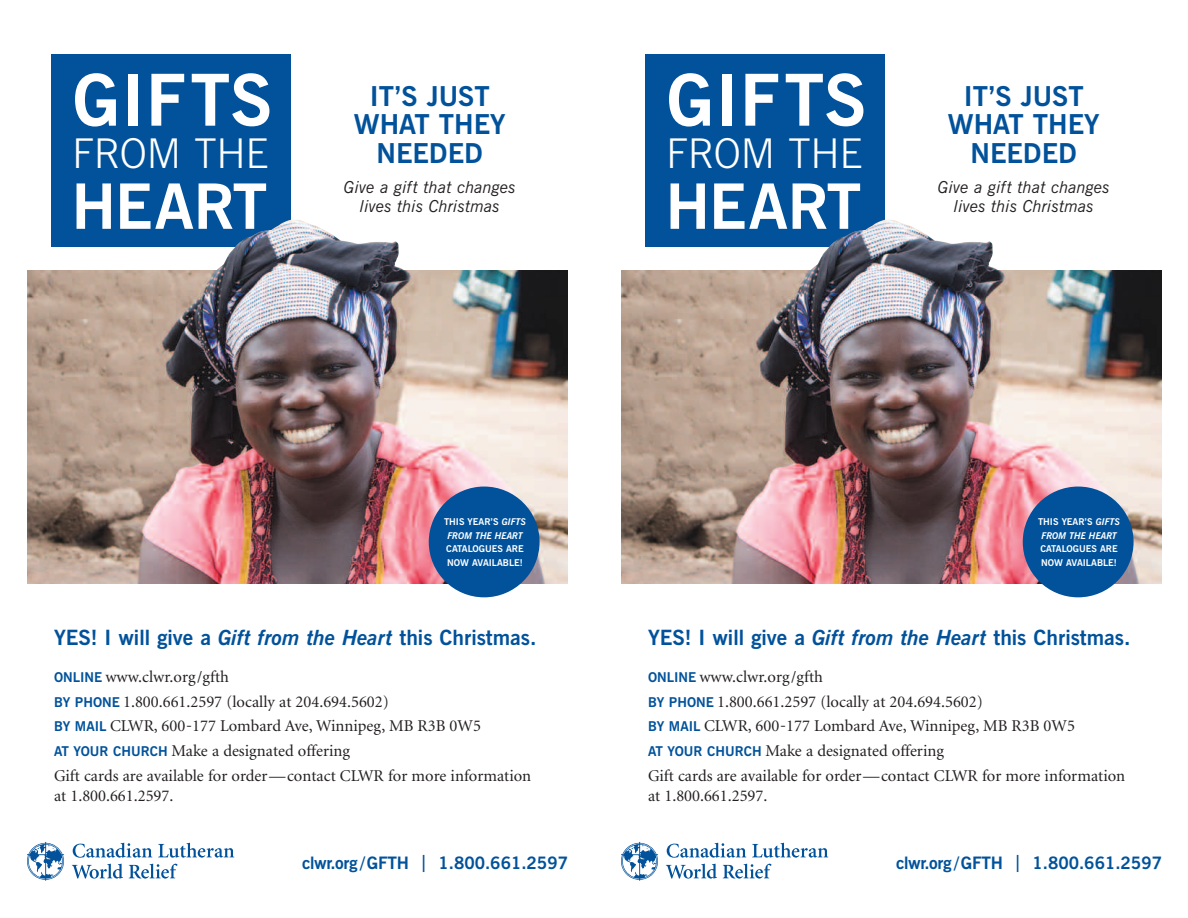
<style>
.page{position:relative;width:1188px;height:918px;background:#fff}
.page>*{position:absolute;margin:0;border:0;box-sizing:border-box;transform-origin:0 0}
.t1{font:700 71.4px "News Gothic BT";letter-spacing:.015em;color:#fff}
.t2{font:700 62.4px "News Gothic BT";letter-spacing:-.01em;color:#fff}
.t3{font:300 40.95px "News Gothic BT";color:#fff}
.t4{font:700 27.3px/28.5px "News Gothic BT";color:#01529b;text-align:center}
.t5{font:700 21px "News Gothic BT";color:#01529b}
.t6{font:700 17.1px "News Gothic BT";letter-spacing:-.02em;color:#01529b}
.t7{font:16.5px/24.9px "Minion";color:#231f20}
.t8{font:italic 16.5px/19.5px "News Gothic BT";color:#231f20;text-align:center}
.t9{font:italic 700 9.3px/13.5px "News Gothic BT";color:#fff;text-align:center}
.t10{font:700 9.3px/13.5px "News Gothic BT";color:#fff}
.s1{font-style:normal}
.s2{font-style:italic}
.s3{font-family:"News Gothic BT";font-weight:700;font-size:13.5px;color:#01529b}
</style>
<div class="page">
<div style="left:51px;top:54px;width:239px;height:193px;background:#01529b"></div>
<img style="left:27px;top:271px;width:540px;height:313px">
<svg style="left:73px;top:843px;width:79px;height:15px"></svg>
<svg style="left:158px;top:843px;width:76px;height:15px"></svg>
<svg style="left:72px;top:864px;width:51px;height:15px"></svg>
<svg style="left:129px;top:864px;width:49px;height:15px"></svg>
<svg style="left:27px;top:842px;width:37px;height:39px"></svg>
<div style="left:429px;top:487px;width:111px;height:110px;background:#01529b;border-radius:50%"></div>
<img style="left:216px;top:219px;width:190px;height:53px">
<div style="left:645px;top:54px;width:239px;height:193px;background:#01529b"></div>
<img style="left:621px;top:271px;width:540px;height:313px">
<svg style="left:667px;top:843px;width:79px;height:15px"></svg>
<svg style="left:752px;top:843px;width:76px;height:15px"></svg>
<svg style="left:666px;top:864px;width:51px;height:15px"></svg>
<svg style="left:723px;top:864px;width:49px;height:15px"></svg>
<svg style="left:621px;top:842px;width:37px;height:39px"></svg>
<div style="left:1023px;top:487px;width:111px;height:110px;background:#01529b;border-radius:50%"></div>
<img style="left:810px;top:219px;width:190px;height:53px">
<h1 class="t1" style="left:72px;top:74px;width:201px">GIFTS</h1>
<h3 class="t3" style="left:72px;top:139px;width:198px">FROM THE</h3>
<h2 class="t2" style="left:71px;top:183px;width:197px">HEART</h2>
<h3 class="t4" style="left:354px;top:84px;width:153px">IT’S JUST<br>WHAT THEY<br>NEEDED</h3>
<p class="t8" style="left:344px;top:179px;width:173px">Give a gift that changes lives this Christmas</p>
<h1 class="t1" style="left:666px;top:74px;width:201px">GIFTS</h1>
<h3 class="t3" style="left:666px;top:139px;width:198px">FROM THE</h3>
<h2 class="t2" style="left:665px;top:183px;width:197px">HEART</h2>
<h3 class="t4" style="left:948px;top:84px;width:153px">IT’S JUST<br>WHAT THEY<br>NEEDED</h3>
<p class="t8" style="left:938px;top:179px;width:173px">Give a gift that changes lives this Christmas</p>
<p class="t9" style="left:444px;top:516px;width:83px"><span class="s1">THIS YEAR’S</span> GIFTS<br>FROM THE HEART</p>
<p class="t10" style="left:446px;top:543px;width:79px">CATALOGUES ARE<br>NOW AVAILABLE!</p>
<p class="t5" style="left:54px;top:630px;width:484px">YES! I will give a <span class="s2">Gift from the Heart</span> this Christmas.</p>
<p class="t7" style="left:54px;top:665px;width:479px"><span class="s3">ONLINE</span> www.clwr.org/gfth<br><span class="s3">BY PHONE</span> 1.800.661.2597 (locally at 204.694.5602)<br><span class="s3">BY MAIL</span> CLWR, 600-177 Lombard Ave, Winnipeg, MB R3B 0W5<br><span class="s3">AT YOUR CHURCH</span> Make a designated offering<br>Gift cards are available for order—contact CLWR for more information</p>
<p class="t7" style="left:54px;top:784px;width:121px">at 1.800.661.2597.</p>
<p class="t6" style="left:302px;top:857px;width:267px">clwr.org/GFTH | 1.800.661.2597</p>
<p class="t9" style="left:1038px;top:516px;width:83px"><span class="s1">THIS YEAR’S</span> GIFTS<br>FROM THE HEART</p>
<p class="t10" style="left:1040px;top:543px;width:79px">CATALOGUES ARE<br>NOW AVAILABLE!</p>
<p class="t5" style="left:648px;top:630px;width:484px">YES! I will give a <span class="s2">Gift from the Heart</span> this Christmas.</p>
<p class="t7" style="left:648px;top:665px;width:479px"><span class="s3">ONLINE</span> www.clwr.org/gfth<br><span class="s3">BY PHONE</span> 1.800.661.2597 (locally at 204.694.5602)<br><span class="s3">BY MAIL</span> CLWR, 600-177 Lombard Ave, Winnipeg, MB R3B 0W5<br><span class="s3">AT YOUR CHURCH</span> Make a designated offering<br>Gift cards are available for order—contact CLWR for more information</p>
<p class="t7" style="left:648px;top:784px;width:121px">at 1.800.661.2597.</p>
<p class="t6" style="left:896px;top:857px;width:267px">clwr.org/GFTH | 1.800.661.2597</p>
</div>
